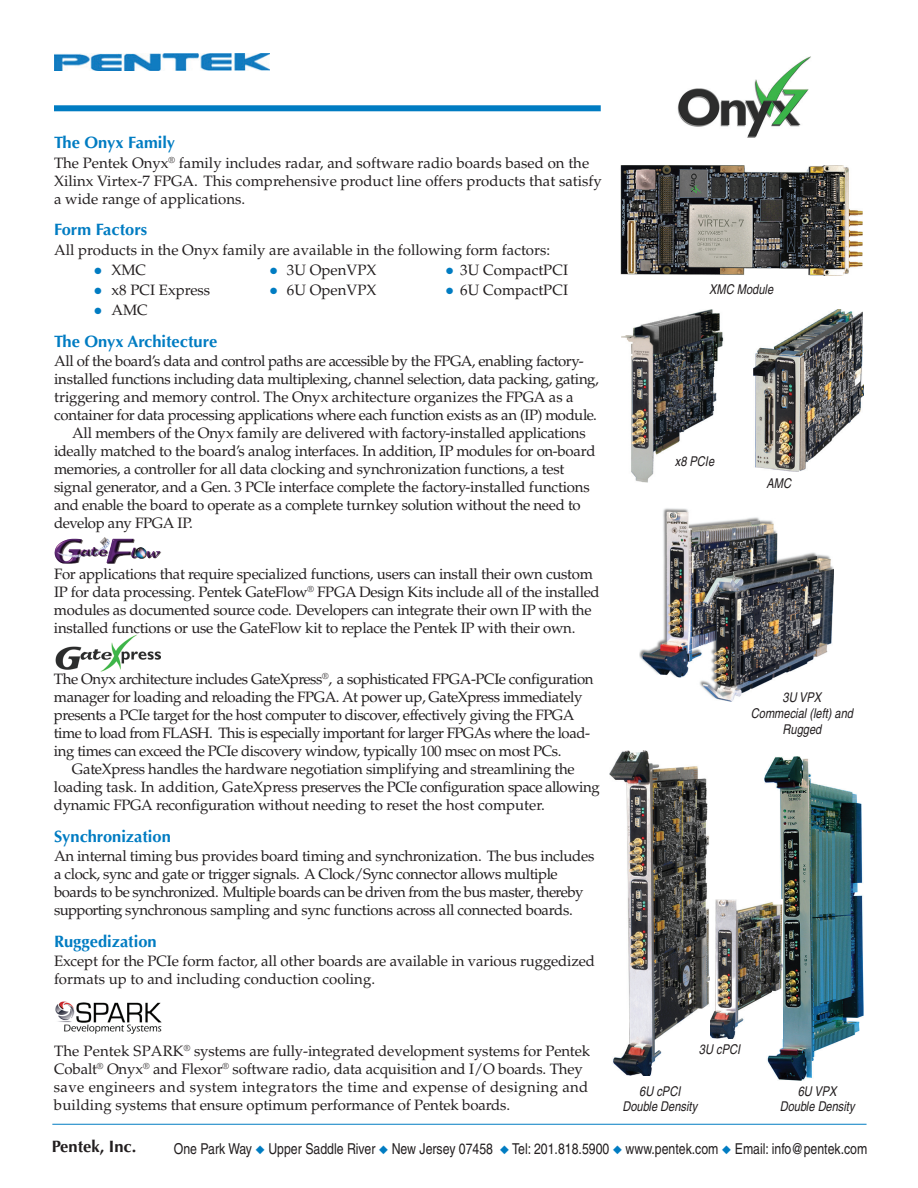
<style>
.page{position:relative;width:918px;height:1188px;background:#fff}
.page>*{position:absolute;margin:0;border:0;box-sizing:border-box;transform-origin:0 0}
.t1{font:700 16.5px "Optima";color:#007cc2}
.t2{font:700 16.5px "Optima";color:#231f20}
.t3{font:15px/18px "Palatino";letter-spacing:-.02em;color:#231f20}
.t4{font:15px/18px "Palatino";color:#231f20}
.t5{font:condensed 15px "Helvetica";color:#231f20}
.t6{font:italic condensed 13.5px/15.8px "Helvetica";color:#231f20;text-align:center}
.s1{color:#007cc2}
</style>
<div class="page">
<img style="left:54px;top:54px;width:216px;height:17px">
<div style="left:54px;top:105px;width:547px;height:6px;background:#007cc2"></div>
<hr style="left:52px;top:1124px;width:815px;height:1px;background:#007cc2">
<img style="left:640px;top:508px;width:194px;height:193px">
<img style="left:55px;top:635px;width:106px;height:37px">
<img style="left:754px;top:309px;width:110px;height:162px">
<img style="left:764px;top:757px;width:100px;height:324px">
<img style="left:621px;top:310px;width:103px;height:173px">
<img style="left:709px;top:899px;width:73px;height:140px">
<img style="left:677px;top:57px;width:134px;height:81px">
<img style="left:620px;top:165px;width:243px;height:111px">
<img style="left:55px;top:538px;width:49px;height:20px">
<img style="left:55px;top:1001px;width:107px;height:33px">
<img style="left:609px;top:750px;width:100px;height:326px">
<p class="t1" style="left:54px;top:133px;width:123px">The Onyx Family</p>
<p class="t4" style="left:54px;top:154px;width:549px">The Pentek Onyx<sup>®</sup> family includes radar, and software radio boards based on the<br>Xilinx Virtex-7 FPGA. This comprehensive product line offers products that satisfy a wide range of applications.</p>
<p class="t1" style="left:54px;top:220px;width:95px">Form Factors</p>
<p class="t4" style="left:54px;top:241px;width:498px">All products in the Onyx family are available in the following form factors:</p>
<p class="t3" style="left:94px;top:261px;width:53px"><span class="s1">●</span> XMC</p>
<p class="t4" style="left:270px;top:261px;width:108px"><span class="s1">●</span> 3U OpenVPX</p>
<p class="t4" style="left:446px;top:261px;width:123px"><span class="s1">●</span> 3U CompactPCI</p>
<p class="t4" style="left:94px;top:281px;width:117px"><span class="s1">●</span> x8 PCI Express</p>
<p class="t4" style="left:270px;top:281px;width:108px"><span class="s1">●</span> 6U OpenVPX</p>
<p class="t4" style="left:446px;top:281px;width:123px"><span class="s1">●</span> 6U CompactPCI</p>
<p class="t3" style="left:94px;top:301px;width:55px"><span class="s1">●</span> AMC</p>
<p class="t1" style="left:54px;top:331px;width:165px">The Onyx Architecture</p>
<p class="t3" style="left:54px;top:352px;width:531px">All of the board’s data and control paths are accessible by the FPGA, enabling factory-</p>
<p class="t3" style="left:54px;top:370px;width:546px">installed functions including data multiplexing, channel selection, data packing, gating,</p>
<p class="t3" style="left:54px;top:388px;width:521px">triggering and memory control. The Onyx architecture organizes the FPGA as a</p>
<p class="t3" style="left:54px;top:406px;width:544px">container for data processing applications where each function exists as an (IP) module.</p>
<p class="t3" style="left:72px;top:424px;width:515px">All members of the Onyx family are delivered with factory-installed applications</p>
<p class="t3" style="left:54px;top:442px;width:543px">ideally matched to the board’s analog interfaces. In addition, IP modules for on-board</p>
<p class="t3" style="left:54px;top:460px;width:512px">memories, a controller for all data clocking and synchronization functions, a test</p>
<p class="t3" style="left:54px;top:478px;width:537px">signal generator, and a Gen. 3 PCIe interface complete the factory-installed functions</p>
<p class="t3" style="left:54px;top:496px;width:528px">and enable the board to operate as a complete turnkey solution without the need to</p>
<p class="t3" style="left:54px;top:514px;width:140px">develop any FPGA IP.</p>
<p class="t3" style="left:54px;top:565px;width:547px">For applications that require specialized functions, users can install their own custom IP for data processing. Pentek GateFlow<sup>®</sup> FPGA Design Kits include all of the installed modules as documented source code. Developers can integrate their own IP with the installed functions or use the GateFlow kit to replace the Pentek IP with their own.</p>
<p class="t3" style="left:54px;top:670px;width:541px">The Onyx architecture includes GateXpress<sup>®</sup>, a sophisticated FPGA-PCIe configuration manager for loading and reloading the FPGA. At power up, GateXpress immediately presents a PCIe target for the host computer to discover, effectively giving the FPGA time to load from FLASH. This is especially important for larger FPGAs where the load&shy;ing times can exceed the PCIe discovery window, typically 100 msec on most PCs.</p>
<p class="t3" style="left:54px;top:760px;width:547px;text-indent:18px">GateXpress handles the hardware negotiation simplifying and streamlining the loading task. In addition, GateXpress preserves the PCIe configuration space allowing dynamic FPGA reconfiguration without needing to reset the host computer.</p>
<p class="t1" style="left:54px;top:826px;width:118px">Synchronization</p>
<p class="t3" style="left:54px;top:847px;width:542px">An internal timing bus provides board timing and synchronization. The bus includes a clock, sync and gate or trigger signals. A Clock/Sync connector allows multiple boards to be synchronized. Multiple boards can be driven from the bus master, thereby supporting synchronous sampling and sync functions across all connected boards.</p>
<p class="t1" style="left:54px;top:931px;width:104px">Ruggedization</p>
<p class="t3" style="left:54px;top:952px;width:543px">Except for the PCIe form factor, all other boards are available in various ruggedized formats up to and including conduction cooling.</p>
<p class="t6" style="left:709px;top:282px;width:65px">XMC Module</p>
<p class="t6" style="left:675px;top:453px;width:41px">x8 PCIe</p>
<p class="t6" style="left:766px;top:476px;width:26px">AMC</p>
<p class="t6" style="left:751px;top:690px;width:104px">3U VPX<br>Commecial (left) and<br>Rugged</p>
<p class="t3" style="left:54px;top:1042px;width:538px">The Pentek SPARK<sup>®</sup> systems are fully-integrated development systems for Pentek Cobalt<sup>®</sup> Onyx<sup>®</sup> and Flexor<sup>®</sup> software radio, data acquisition and I/O boards. They save engineers and system integrators the time and expense of designing and building systems that ensure optimum performance of Pentek boards.</p>
<p class="t6" style="left:699px;top:1042px;width:43px">3U cPCI</p>
<p class="t6" style="left:622px;top:1083px;width:76px">6U cPCI<br>Double Density</p>
<p class="t6" style="left:780px;top:1083px;width:76px">6U VPX<br>Double Density</p>
<p class="t2" style="left:52px;top:1137px;width:86px">Pentek, Inc.</p>
<p class="t5" style="left:174px;top:1140px;width:695px">One Park Way <span class="s1">◆</span> Upper Saddle River <span class="s1">◆</span> New Jersey 07458 <span class="s1">◆</span> Tel: 201.818.5900 <span class="s1">◆</span> www.pentek.com <span class="s1">◆</span> Email: info@pentek.com</p>
</div>
